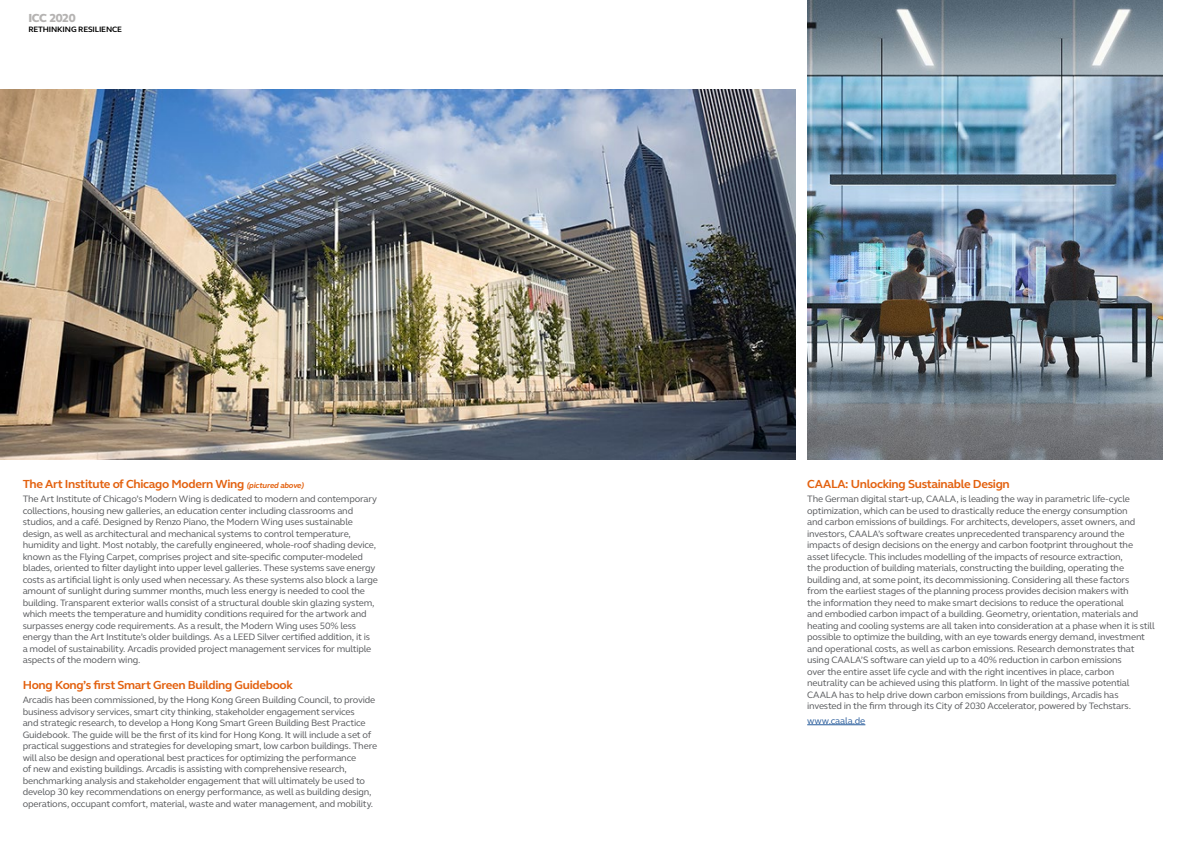
<style>
.page{position:relative;width:1191px;height:842px;background:#fff}
.page>*{position:absolute;margin:0;border:0;box-sizing:border-box;transform-origin:0 0}
.subheading{font:700 12px "FS Elliot Pro";letter-spacing:-.025em;color:#e3610f}
.t1{font:800 12px "FS Elliot Pro";letter-spacing:-.035em;color:#b5b3b2}
.body_copy_-_space_af{font:9.5px/11.5px "FS Elliot Pro";letter-spacing:-.02em;color:#55575a}
.body_copy_-_space_af-2{font:9.5px "FS Elliot Pro";letter-spacing:-.01em;color:#275b9b}
.t2{font:700 8px "FS Elliot Pro";letter-spacing:-.015em;color:#000}
.s1{font-style:italic;font-size:8px}
</style>
<div class="page">
<img style="left:0;top:89px;width:796px;height:370px">
<img style="left:807px;top:0;width:355px;height:459px">
<hr style="left:807px;top:724px;width:58px;height:1px;background:#275b9b">
<p class="t1" style="left:28px;top:10px;width:49px">ICC 2020</p>
<p class="t2" style="left:28px;top:24px;width:95px">RETHINKING RESILIENCE</p>
<p class="subheading" style="left:23px;top:476px;width:283px">The Art Institute of Chicago Modern Wing <span class="s1">(pictured above)</span></p>
<p class="body_copy_-_space_af" style="left:23px;top:493px;width:357px">The Art Institute of Chicago’s Modern Wing is dedicated to modern and contemporary collections, housing new galleries, an education center including classrooms and studios, and a café. Designed by Renzo Piano, the Modern Wing uses sustainable design, as well as architectural and mechanical systems to control temperature, humidity and light. Most notably, the carefully engineered, whole-roof shading device, known as the Flying Carpet, comprises project and site-specific computer-modeled blades, oriented to filter daylight into upper level galleries. These systems save energy costs as artificial light is only used when necessary. As these systems also block a large amount of sunlight during summer months, much less energy is needed to cool the building. Transparent exterior walls consist of a structural double skin glazing system, which meets the temperature and humidity conditions required for the artwork and surpasses energy code requirements. As a result, the Modern Wing uses 50% less energy than the Art Institute’s older buildings. As a LEED Silver certified addition, it is<br>a model of sustainability. Arcadis provided project management services for multiple aspects of the modern wing.</p>
<p class="subheading" style="left:23px;top:677px;width:272px">Hong Kong’s first Smart Green Building Guidebook</p>
<p class="body_copy_-_space_af" style="left:23px;top:694px;width:356px">Arcadis has been commissioned, by the Hong Kong Green Building Council, to provide business advisory services, smart city thinking, stakeholder engagement services<br>and strategic research, to develop a Hong Kong Smart Green Building Best Practice Guidebook. The guide will be the first of its kind for Hong Kong. It will include a set of practical suggestions and strategies for developing smart, low carbon buildings. There will also be design and operational best practices for optimizing the performance<br>of new and existing buildings. Arcadis is assisting with comprehensive research, benchmarking analysis and stakeholder engagement that will ultimately be used to develop 30 key recommendations on energy performance, as well as building design, operations, occupant comfort, material, waste and water management, and mobility.</p>
<p class="subheading" style="left:807px;top:476px;width:204px">CAALA: Unlocking Sustainable Design</p>
<p class="body_copy_-_space_af" style="left:807px;top:493px;width:349px">The German digital start-up, CAALA, is leading the way in parametric life-cycle optimization, which can be used to drastically reduce the energy consumption<br>and carbon emissions of buildings. For architects, developers, asset owners, and investors, CAALA’s software creates unprecedented transparency around the impacts of design decisions on the energy and carbon footprint throughout the asset lifecycle. This includes modelling of the impacts of resource extraction,<br>the production of building materials, constructing the building, operating the building and, at some point, its decommissioning. Considering all these factors<br>from the earliest stages of the planning process provides decision makers with<br>the information they need to make smart decisions to reduce the operational<br>and embodied carbon impact of a building. Geometry, orientation, materials and heating and cooling systems are all taken into consideration at a phase when it is still possible to optimize the building, with an eye towards energy demand, investment and operational costs, as well as carbon emissions. Research demonstrates that using CAALA’S software can yield up to a 40% reduction in carbon emissions<br>over the entire asset life cycle and with the right incentives in place, carbon neutrality can be achieved using this platform. In light of the massive potential CAALA has to help drive down carbon emissions from buildings, Arcadis has invested in the firm through its City of 2030 Accelerator, powered by Techstars.</p>
<p class="body_copy_-_space_af-2" style="left:807px;top:714px;width:60px">www.caala.de</p>
</div>
